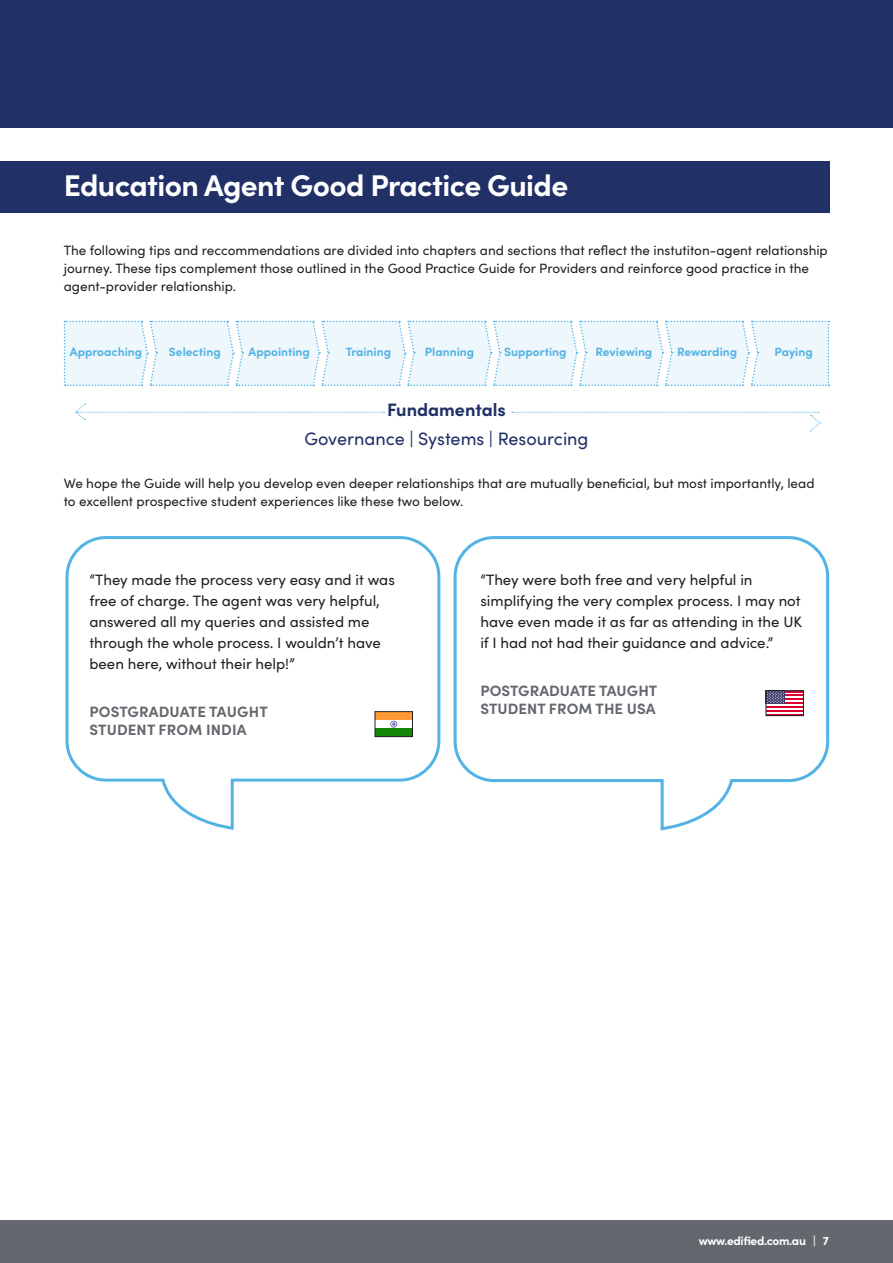
<style>
.page{position:relative;width:893px;height:1263px;background:#fff}
.page>*{position:absolute;margin:0;border:0;box-sizing:border-box;transform-origin:0 0}
.t1{font:700 30px "Sofia Pro";letter-spacing:-.02em;color:#fff}
.t2{font:18px "Sofia Pro";color:#213067}
.t3{font:700 18px "Sofia Pro";color:#213067}
.t4{font:15px/21px "Sofia Pro";color:#231f20}
.t5{font:700 15px/18px "Sofia Pro";letter-spacing:.005em;color:#64686e}
.t6{font:13.5px/18px "Sofia Pro";color:#231f20}
.t7{font:700 12px "Sofia Pro";color:#54b3e5}
.t8{font:700 12px "Sofia Pro";letter-spacing:-.03em;color:#fff}
</style>
<div class="page">
<div style="left:0;top:1220px;width:893px;height:43px;background:#64686e"></div>
<div style="left:0;top:0;width:893px;height:128px;background:#213067"></div>
<svg style="left:65px;top:536px;width:376px;height:294px"></svg>
<svg style="left:453px;top:536px;width:377px;height:295px"></svg>
<div style="left:0;top:162px;width:829px;height:51px;background:#213067"></div>
<div style="left:375px;top:712px;width:38px;height:25px;background:#f93"></div>
<div style="left:375px;top:720px;width:38px;height:8px;background:#fff"></div>
<div style="left:375px;top:728px;width:38px;height:9px;background:#128708"></div>
<svg style="left:390px;top:721px;width:8px;height:7px"></svg>
<div style="left:375px;top:711px;width:38px;height:26px;border:1px solid #231f20"></div>
<div style="left:766px;top:691px;width:37px;height:25px;background:#fff"></div>
<hr style="left:766px;top:694px;width:37px;height:2px;background:#de0030">
<hr style="left:766px;top:698px;width:37px;height:2px;background:#de0030">
<hr style="left:766px;top:702px;width:37px;height:2px;background:#de0030">
<hr style="left:766px;top:706px;width:37px;height:2px;background:#de0030">
<hr style="left:766px;top:710px;width:37px;height:2px;background:#de0030">
<div style="left:766px;top:691px;width:19px;height:13px;background:#3d3b6e"></div>
<svg style="left:768px;top:692px;width:16px;height:12px"></svg>
<div style="left:766px;top:690px;width:37px;height:26px;border:1px solid #231f20"></div>
<svg style="left:64px;top:321px;width:765px;height:65px;background:#ebf5fb"></svg>
<svg style="left:512px;top:412px;width:309px;height:19px"></svg>
<svg style="left:75px;top:404px;width:309px;height:16px"></svg>
<p class="t1" style="left:64px;top:162px;width:506px">Education Agent Good Practice Guide</p>
<p class="t6" style="left:64px;top:241px;width:766px">The following tips and reccommendations are divided into chapters and sections that reflect the instutiton-agent relationship journey. These tips complement those outlined in the Good Practice Guide for Providers and reinforce good practice in the agent-provider relationship.</p>
<p class="t7" style="left:70px;top:342px;width:74px">Approaching</p>
<p class="t7" style="left:169px;top:342px;width:53px">Selecting</p>
<p class="t7" style="left:249px;top:342px;width:63px">Appointing</p>
<p class="t7" style="left:346px;top:342px;width:47px">Training</p>
<p class="t7" style="left:425px;top:342px;width:51px">Planning</p>
<p class="t7" style="left:504px;top:342px;width:64px">Supporting</p>
<p class="t7" style="left:596px;top:342px;width:58px">Reviewing</p>
<p class="t7" style="left:677px;top:342px;width:62px">Rewarding</p>
<p class="t7" style="left:774px;top:342px;width:40px">Paying</p>
<p class="t3" style="left:387px;top:395px;width:120px">Fundamentals</p>
<p class="t2" style="left:304px;top:425px;width:286px">Governance | Systems | Resourcing</p>
<p class="t6" style="left:64px;top:474px;width:752px">We hope the Guide will help you develop even deeper relationships that are mutually beneficial, but most importantly, lead to excellent prospective student experiences like these two below.</p>
<p class="t4" style="left:89px;top:568px;width:307px">“They made the process very easy and it was free of charge. The agent was very helpful, answered all my queries and assisted me through the whole process. I wouldn’t have been here, without their help!”</p>
<p class="t5" style="left:89px;top:701px;width:180px">POSTGRADUATE TAUGHT<br>STUDENT FROM INDIA</p>
<p class="t4" style="left:480px;top:568px;width:323px">“They were both free and very helpful in simplifying the very complex process. I may not have even made it as far as attending in the UK if I had not had their guidance and advice.”</p>
<p class="t5" style="left:480px;top:680px;width:178px">POSTGRADUATE TAUGHT<br>STUDENT FROM THE USA</p>
<p class="t8" style="left:699px;top:1231px;width:132px">www.edified.com.au | 7</p>
</div>
